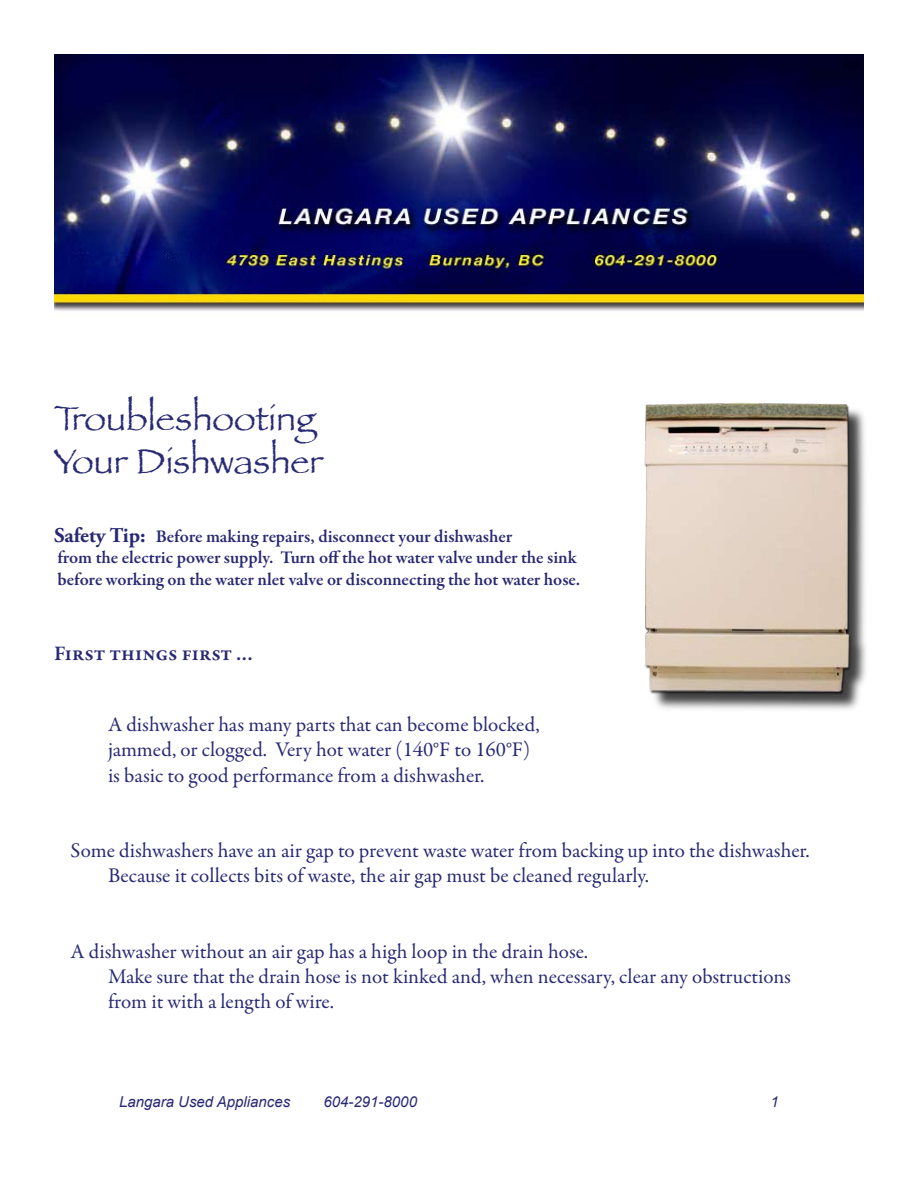
<style>
.page{position:relative;width:918px;height:1188px;background:#fff}
.page>*{position:absolute;margin:0;border:0;box-sizing:border-box;transform-origin:0 0}
.t1{font:36px/43.2px "Papyrus";color:#282a74}
.t2{font:21px/25.2px "Garamond Premr Pro";color:#282a74}
.t3{font:600 21px "Garamond Premr Pro";letter-spacing:.005em;color:#282973}
.t4{font:600 18px/21.6px "Garamond Premr Pro";color:#282973}
.t5{font:italic 15px "Arial";color:#282973}
.s1{font-family:"Adobe Garamond Pro";font-weight:700;font-size:21px}
</style>
<div class="page">
<img style="left:54px;top:54px;width:810px;height:257px">
<div style="left:646px;top:404px;width:224px;height:310px;background:#000;opacity:.75"></div>
<img style="left:644px;top:402px;width:211px;height:297px">
<h1 class="t1" style="left:54px;top:396px;width:271px">Troubleshooting<br>Your Dishwasher</h1>
<p class="t4" style="left:54px;top:525px;width:528px"><span class="s1">Safety Tip:</span> Before making repairs, disconnect your dishwasher<br>from the electric power supply. Turn off the hot water valve under the sink before working on the water nlet valve or disconnecting the hot water hose.</p>
<p class="t3" style="left:54px;top:641px;width:201px">First things first …</p>
<p class="t2" style="left:108px;top:712px;width:433px">A dishwasher has many parts that can become blocked, jammed, or clogged. Very hot water (140°F to 160°F) is basic to good performance from a dishwasher.</p>
<p class="t2" style="left:108px;top:838px;width:703px;text-indent:-37px">Some dishwashers have an air gap to prevent waste water from backing up into the dishwasher.<br>Because it collects bits of waste, the air gap must be cleaned regularly.</p>
<p class="t2" style="left:108px;top:939px;width:685px;text-indent:-37px">A dishwasher without an air gap has a high loop in the drain hose.<br>Make sure that the drain hose is not kinked and, when necessary, clear any obstructions from it with a length of wire.</p>
<p class="t5" style="left:119px;top:1093px;width:173px">Langara Used Appliances</p>
<p class="t5" style="left:324px;top:1093px;width:95px">604-291 -8000</p>
</div>
